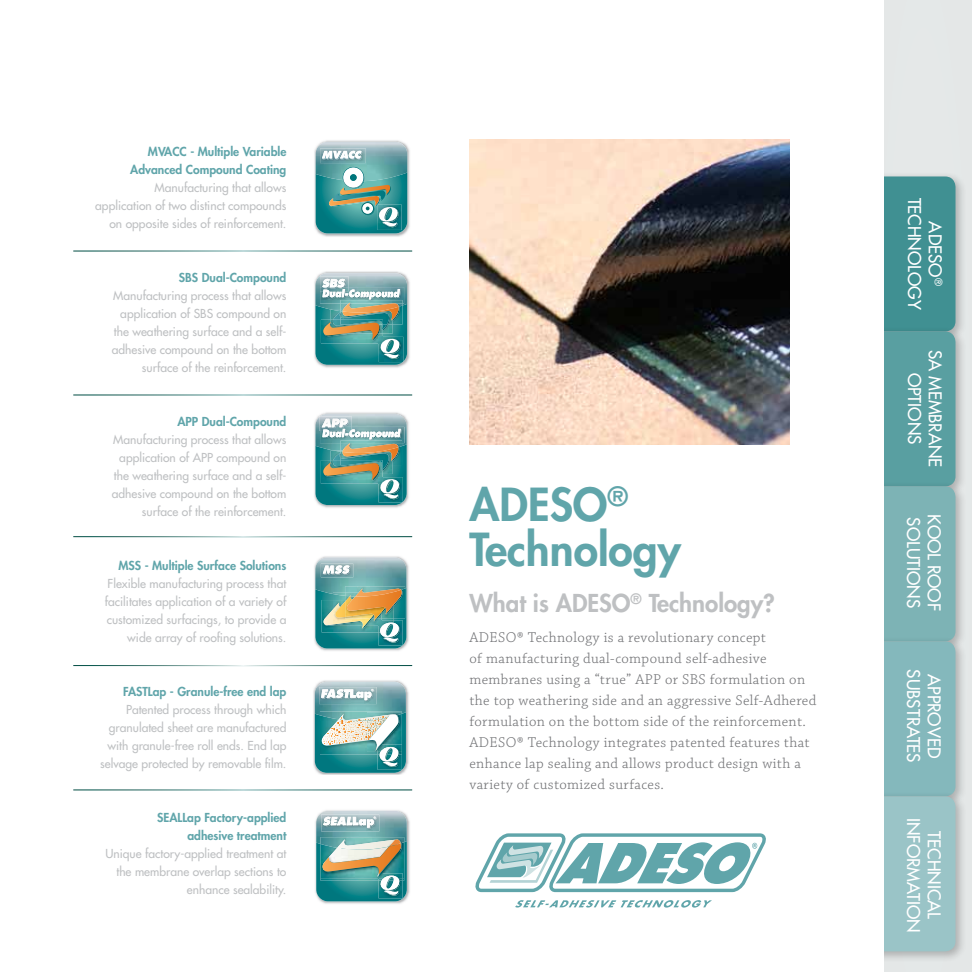
<style>
.page{position:relative;width:972px;height:972px;background:#fff}
.page>*{position:absolute;margin:0;border:0;box-sizing:border-box;transform-origin:0 0}
.t1{font:800 44.25px/45px "Futura";color:#60a5aa}
.t2{font:800 24px "Futura";color:#bec0c2}
.t3{font:17.25px/20.7px "Futura";color:#fff;text-align:center}
.t4{font:300 15px/21px "Chaparral Pro";letter-spacing:.025em;color:#6d6e71}
.t5{font:12px/18px "Futura";color:#bec0c2;text-align:right}
.t6{font:800 12px/18px "Futura";color:#60a5aa;text-align:right}
</style>
<div class="page">
<div style="left:874px;top:0;width:98px;height:972px;background:#e4e8e8"></div>
<div style="left:847px;top:171px;width:120px;height:172px;background:#000;opacity:.25"></div>
<div style="left:853px;top:176px;width:103px;height:155px;background:#409092;border-radius:10px"></div>
<div style="left:847px;top:326px;width:120px;height:172px;background:#000;opacity:.25"></div>
<div style="left:853px;top:331px;width:103px;height:156px;background:#599fa1;border-radius:10px"></div>
<div style="left:847px;top:481px;width:120px;height:172px;background:#000;opacity:.25"></div>
<div style="left:853px;top:486px;width:103px;height:155px;background:#7db3b5;border-radius:10px"></div>
<div style="left:847px;top:636px;width:120px;height:172px;background:#000;opacity:.25"></div>
<div style="left:853px;top:641px;width:103px;height:155px;background:#84b8bc;border-radius:10px"></div>
<div style="left:847px;top:791px;width:120px;height:172px;background:#000;opacity:.25"></div>
<div style="left:853px;top:796px;width:103px;height:155px;background:#9ac4c7;border-radius:10px"></div>
<div style="left:0;top:0;width:883px;height:972px;background:#fff"></div>
<img style="left:469px;top:139px;width:321px;height:305px">
<svg style="left:515px;top:900px;width:197px;height:8px"></svg>
<svg style="left:475px;top:833px;width:291px;height:60px"></svg>
<img style="left:314px;top:140px;width:96px;height:97px">
<svg style="left:316px;top:142px;width:91px;height:91px;background:#62a3a1"></svg>
<img style="left:314px;top:271px;width:96px;height:97px">
<svg style="left:315px;top:273px;width:92px;height:92px;background:#66a19f"></svg>
<img style="left:343px;top:302px;width:56px;height:11px">
<img style="left:314px;top:412px;width:95px;height:96px">
<svg style="left:315px;top:414px;width:92px;height:91px;background:#6ca29c"></svg>
<img style="left:314px;top:556px;width:95px;height:95px">
<img style="left:315px;top:557px;width:91px;height:91px">
<img style="left:313px;top:680px;width:96px;height:95px">
<svg style="left:315px;top:682px;width:91px;height:91px;background:#78afaf"></svg>
<img style="left:315px;top:810px;width:95px;height:94px">
<svg style="left:316px;top:811px;width:91px;height:90px;background:#79a8a2"></svg>
<p class="t6" style="left:130px;top:142px;width:158px">MVACC - Multiple Variable<br>Advanced Compound Coating</p>
<p class="t5" style="left:95px;top:178px;width:193px">Manufacturing that allows application of two distinct compounds on opposite sides of reinforcement.</p>
<p class="t6" style="left:179px;top:268px;width:8px">SBS</p>
<p class="t6" style="left:202px;top:268px;width:86px">Dual-Compound</p>
<p class="t5" style="left:112px;top:286px;width:176px">Manufacturing process that allows application of SBS compound on the weathering surface and a self&shy;adhesive compound on the bottom surface of the reinforcement.</p>
<p class="t6" style="left:177px;top:412px;width:110px">APP Dual-Compound</p>
<p class="t5" style="left:112px;top:430px;width:176px">Manufacturing process that allows application of APP compound on the weathering surface and a self&shy;adhesive compound on the bottom surface of the reinforcement.</p>
<p class="t6" style="left:118px;top:556px;width:169px">MSS - Multiple Surface Solutions</p>
<p class="t5" style="left:105px;top:574px;width:183px">Flexible manufacturing process that facilitates application of a variety of customized surfacings, to provide a wide array of roofing solutions.</p>
<p class="t6" style="left:123px;top:682px;width:165px">FASTLap - Granule-free end lap</p>
<p class="t5" style="left:100px;top:700px;width:188px">Patented process through which granulated sheet are manufactured with granule-free roll ends. End lap selvage protected by removable film.</p>
<p class="t6" style="left:157px;top:808px;width:131px">SEALLap Factory-applied adhesive treatment</p>
<p class="t5" style="left:105px;top:844px;width:182px">Unique factory-applied treatment at the membrane overlap sections to enhance sealability.</p>
<h1 class="t1" style="left:469px;top:481px;width:215px">ADESO<sup>®<br></sup>Technology</h1>
<h2 class="t2" style="left:469px;top:587px;width:307px">What is ADESO<sup>®</sup> Technology?</h2>
<p class="t4" style="left:469px;top:627px;width:348px">ADESO® Technology is a revolutionary concept<br>of manufacturing dual-compound self-adhesive membranes using a “true” APP or SBS formulation on the top weathering side and an aggressive Self-Adhered formulation on the bottom side of the reinforcement.<br>ADESO® Technology integrates patented features that enhance lap sealing and allows product design with a variety of customized surfaces.</p>
<h3 class="t3" style="left:946px;top:198px;width:114px;rotate:90deg">ADESO<sup>®<br></sup>Technology</h3>
<h3 class="t3" style="left:946px;top:350px;width:119px;rotate:90deg">SA Membrane<br>Options</h3>
<h3 class="t3" style="left:945px;top:514px;width:98px;text-align:left;rotate:90deg">Kool Roof<br>Solutions</h3>
<h3 class="t3" style="left:945px;top:669px;width:92px;text-align:left;rotate:90deg">Approved<br>Substrates</h3>
<h3 class="t3" style="left:945px;top:818px;width:116px;rotate:90deg">Technical<br>Information</h3>
</div>
